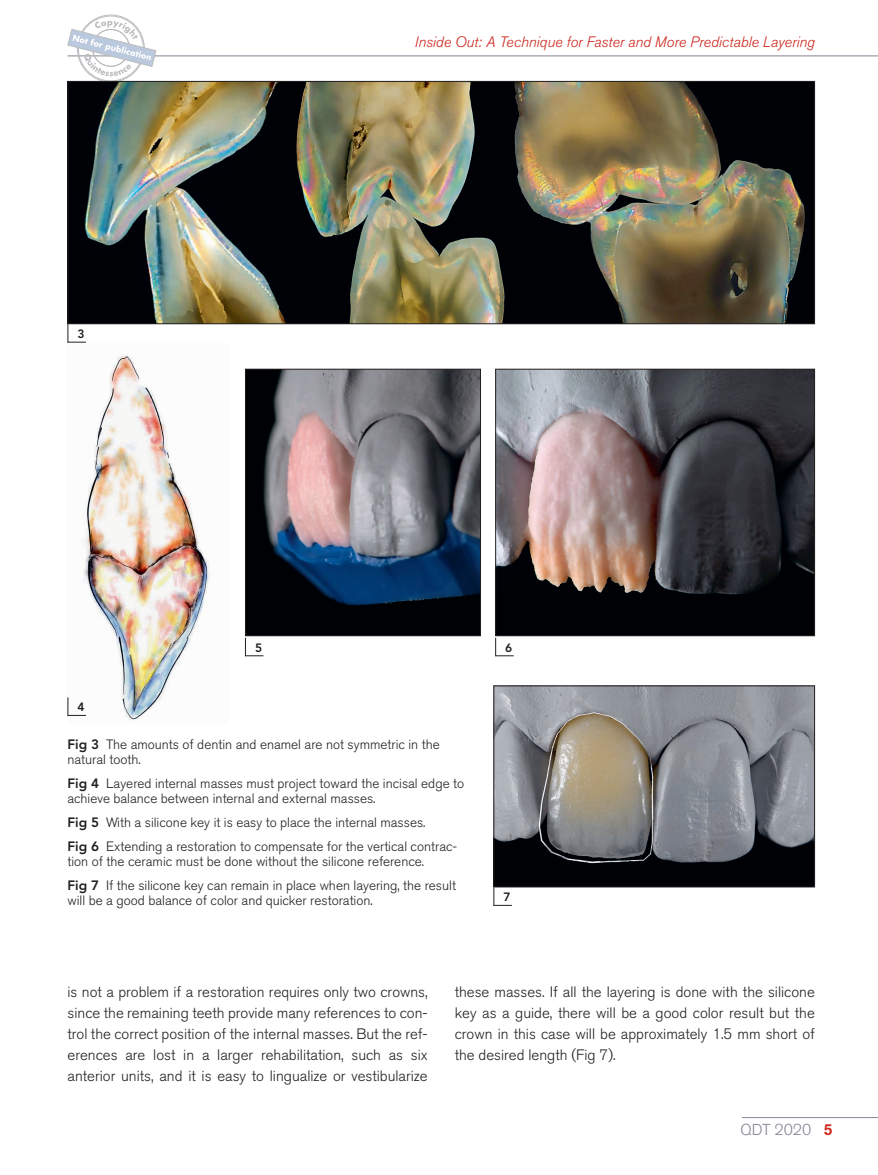
<style>
.page{position:relative;width:878px;height:1175px;background:#fff}
.page>*{position:absolute;margin:0;border:0;box-sizing:border-box;transform-origin:0 0}
.t1{font:300 15.75px "Akzidenz Grotesk BQ";color:#848695}
.Body_text{font:300 15px/21px "Akzidenz Grotesk BQ";color:#231f20;text-align:justify}
.t2{font:italic 300 15px "Akzidenz Grotesk BQ";color:#ce261c}
.Fig_legend{font:300 13.5px/15px "Akzidenz Grotesk BQ";color:#231f20}
.HA_2{font:800 12px "Avenir LT Std";color:#231f20}
.s1{font-family:"Avenir LT Std";font-weight:800}
.s2{font-weight:500;color:#ce261c}
</style>
<div class="page">
<hr style="left:742px;top:1117px;width:136px;height:1px;background:#848695">
<hr style="left:68px;top:56px;width:810px;height:1px;background:#848695">
<svg style="left:68px;top:15px;width:88px;height:66px"></svg>
<img style="left:70px;top:83px;width:742px;height:239px">
<div style="left:68px;top:81px;width:746px;height:243px;border:1px solid #231f20"></div>
<svg style="left:68px;top:324px;width:18px;height:19px"></svg>
<img style="left:83px;top:355px;width:128px;height:366px">
<svg style="left:68px;top:697px;width:18px;height:19px"></svg>
<img style="left:495px;top:687px;width:317px;height:198px">
<div style="left:493px;top:685px;width:321px;height:202px;border:1px solid #231f20"></div>
<img style="left:497px;top:371px;width:315px;height:263px">
<div style="left:495px;top:369px;width:319px;height:267px;border:1px solid #231f20"></div>
<img style="left:247px;top:371px;width:232px;height:263px">
<div style="left:245px;top:369px;width:236px;height:267px;border:1px solid #231f20"></div>
<svg style="left:245px;top:637px;width:18px;height:19px"></svg>
<svg style="left:495px;top:637px;width:18px;height:19px"></svg>
<svg style="left:493px;top:887px;width:19px;height:19px"></svg>
<p class="HA_2" style="left:77px;top:326px;width:9px">3</p>
<p class="t2" style="left:415px;top:33px;width:401px">Inside Out: A Technique for Faster and More Predictable Layering</p>
<p class="HA_2" style="left:255px;top:640px;width:9px">5</p>
<p class="HA_2" style="left:505px;top:640px;width:9px">6</p>
<p class="HA_2" style="left:77px;top:700px;width:9px">4</p>
<p class="Fig_legend" style="left:68px;top:736px;width:374px"><span class="s1">Fig 3</span> The amounts of dentin and enamel are not symmetric in the natural tooth.</p>
<p class="Fig_legend" style="left:68px;top:775px;width:398px"><span class="s1">Fig 4</span> Layered internal masses must project toward the incisal edge to achieve balance between internal and external masses.</p>
<p class="Fig_legend" style="left:68px;top:814px;width:359px"><span class="s1">Fig 5</span> With a silicone key it is easy to place the internal masses.</p>
<p class="Fig_legend" style="left:68px;top:838px;width:391px"><span class="s1">Fig 6</span> Extending a restoration to compensate for the vertical contrac&shy;tion of the ceramic must be done without the silicone reference.</p>
<p class="Fig_legend" style="left:68px;top:877px;width:390px"><span class="s1">Fig 7</span> If the silicone key can remain in place when layering, the result will be a good balance of color and quicker restoration.</p>
<p class="HA_2" style="left:503px;top:889px;width:9px">7</p>
<p class="Body_text" style="left:68px;top:981px;width:362px">is not a problem if a restoration requires only two crowns, since the remaining teeth provide many references to con&shy;trol the correct position of the internal masses. But the ref&shy;erences are lost in a larger rehabilitation, such as six anterior units, and it is easy to lingualize or vestibularize</p>
<p class="Body_text" style="left:454px;top:981px;width:361px">these masses. If all the layering is done with the silicone key as a guide, there will be a good color result but the crown in this case will be approximately 1.5 mm short of the desired length (Fig 7).</p>
<p class="t1" style="left:740px;top:1120px;width:94px">QDT 2020 <span class="s2">5</span></p>
</div>
